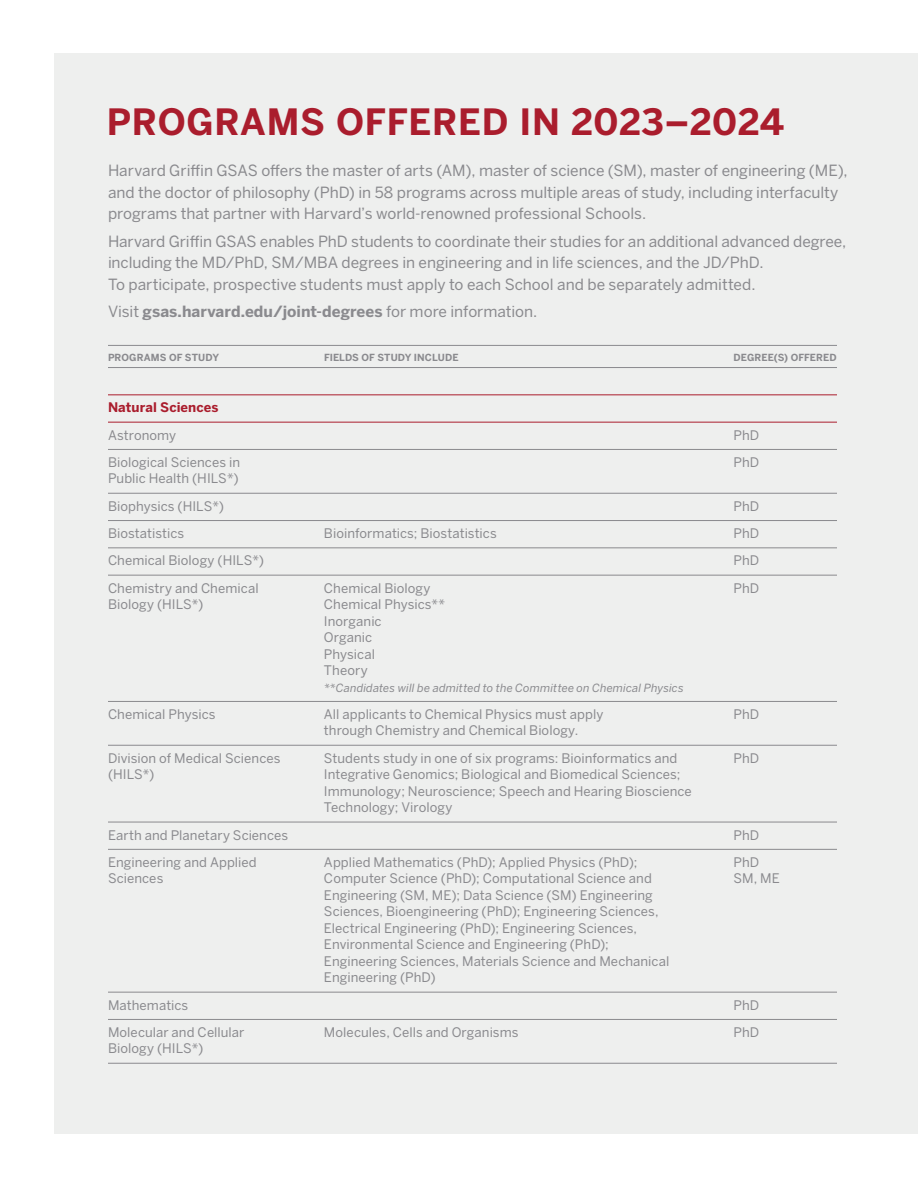
<style>
.page{position:relative;width:918px;height:1188px;background:#fff}
.page>*{position:absolute;margin:0;border:0;box-sizing:border-box;transform-origin:0 0}
.Title_Sans{font:700 36px "Benton Sans";letter-spacing:.02em;color:#aa1d2d}
.P_Body{font:15.3px/21.3px "Benton Sans";letter-spacing:-.005em;color:#8a8a8e}
.P_Body-2{font:700 15.3px "Benton Sans";color:#8a8a8e}
.P_Body-3{font:13.2px/16.5px "Benton Sans";letter-spacing:.005em;color:#8a8a8e}
.P_Body-4{font:700 13.2px "Benton Sans";letter-spacing:.005em;color:#aa1d2d}
.P_Body-5{font:italic 11.25px "Benton Sans";letter-spacing:.01em;color:#8a8a8e}
.P_Body-6{font:700 9.75px "Benton Sans";letter-spacing:.01em;color:#8a8a8e}
.s1{font-weight:400}
</style>
<div class="page">
<div style="left:54px;top:54px;width:864px;height:1080px;background:#eeefee"></div>
<hr style="left:108px;top:345px;width:729px;height:1px;background:#8a8a8e">
<hr style="left:108px;top:367px;width:729px;height:1px;background:#8a8a8e">
<hr style="left:108px;top:395px;width:729px;height:1px;background:#aa1d2d">
<hr style="left:108px;top:422px;width:729px;height:1px;background:#aa1d2d">
<hr style="left:108px;top:449px;width:729px;height:1px;background:#8a8a8e">
<hr style="left:108px;top:493px;width:729px;height:1px;background:#8a8a8e">
<hr style="left:108px;top:520px;width:729px;height:1px;background:#8a8a8e">
<hr style="left:108px;top:548px;width:729px;height:1px;background:#8a8a8e">
<hr style="left:108px;top:575px;width:729px;height:1px;background:#8a8a8e">
<hr style="left:108px;top:701px;width:729px;height:1px;background:#8a8a8e">
<hr style="left:108px;top:745px;width:729px;height:1px;background:#8a8a8e">
<hr style="left:108px;top:822px;width:729px;height:1px;background:#8a8a8e">
<hr style="left:108px;top:849px;width:729px;height:1px;background:#8a8a8e">
<hr style="left:108px;top:992px;width:729px;height:1px;background:#8a8a8e">
<hr style="left:108px;top:1019px;width:729px;height:1px;background:#8a8a8e">
<hr style="left:108px;top:1063px;width:729px;height:1px;background:#8a8a8e">
<p class="Title_Sans" style="left:107px;top:101px;width:679px">PROGRAMS OFFERED IN 2023–2024</p>
<p class="P_Body" style="left:108px;top:160px;width:741px">Harvard Griffin GSAS offers the master of arts (AM), master of science (SM), master of engineering (ME), and the doctor of philosophy (PhD) in 58 programs across multiple areas of study, including interfaculty programs that partner with Harvard’s world-renowned professional Schools.</p>
<p class="P_Body" style="left:108px;top:230px;width:740px">Harvard Griffin GSAS enables PhD students to coordinate their studies for an additional advanced degree, including the MD/PhD, SM/MBA degrees in engineering and in life sciences, and the JD/PhD.<br>To participate, prospective students must apply to each School and be separately admitted.</p>
<p class="P_Body-2" style="left:108px;top:303px;width:431px"><span class="s1">Visit</span> gsas.harvard.edu/joint-degrees <span class="s1">for more information.</span></p>
<p class="P_Body-6" style="left:108px;top:351px;width:113px">PROGRAMS OF STUDY</p>
<p class="P_Body-6" style="left:324px;top:351px;width:136px">FIELDS OF STUDY INCLUDE</p>
<p class="P_Body-6" style="left:734px;top:351px;width:105px">DEGREE(S) OFFERED</p>
<p class="P_Body-4" style="left:108px;top:400px;width:112px">Natural Sciences</p>
<p class="P_Body-3" style="left:108px;top:426px;width:70px">Astronomy</p>
<p class="P_Body-3" style="left:733px;top:426px;width:27px">PhD</p>
<p class="P_Body-3" style="left:108px;top:454px;width:134px">Biological Sciences in</p>
<p class="P_Body-3" style="left:733px;top:454px;width:27px">PhD</p>
<p class="P_Body-3" style="left:108px;top:470px;width:132px">Public Health (HILS*)</p>
<p class="P_Body-3" style="left:108px;top:498px;width:118px">Biophysics (HILS*)</p>
<p class="P_Body-3" style="left:733px;top:498px;width:27px">PhD</p>
<p class="P_Body-3" style="left:108px;top:525px;width:78px">Biostatistics</p>
<p class="P_Body-3" style="left:324px;top:525px;width:174px">Bioinformatics; Biostatistics</p>
<p class="P_Body-3" style="left:733px;top:525px;width:27px">PhD</p>
<p class="P_Body-3" style="left:108px;top:552px;width:158px">Chemical Biology (HILS*)</p>
<p class="P_Body-3" style="left:733px;top:552px;width:27px">PhD</p>
<p class="P_Body-3" style="left:108px;top:579px;width:152px">Chemistry and Chemical</p>
<p class="P_Body-3" style="left:324px;top:579px;width:108px">Chemical Biology</p>
<p class="P_Body-3" style="left:733px;top:579px;width:27px">PhD</p>
<p class="P_Body-3" style="left:108px;top:596px;width:97px">Biology (HILS*)</p>
<p class="P_Body-3" style="left:324px;top:596px;width:123px">Chemical Physics**<br>Inorganic<br>Organic<br>Physical<br>Theory</p>
<p class="P_Body-5" style="left:324px;top:681px;width:361px">**Candidates will be admitted to the Committee on Chemical Physics</p>
<p class="P_Body-3" style="left:108px;top:706px;width:109px">Chemical Physics</p>
<p class="P_Body-3" style="left:324px;top:706px;width:281px">All applicants to Chemical Physics must apply</p>
<p class="P_Body-3" style="left:733px;top:706px;width:27px">PhD</p>
<p class="P_Body-3" style="left:324px;top:722px;width:256px">through Chemistry and Chemical Biology.</p>
<p class="P_Body-3" style="left:108px;top:750px;width:174px">Division of Medical Sciences</p>
<p class="P_Body-3" style="left:324px;top:750px;width:355px">Students study in one of six programs: Bioinformatics and</p>
<p class="P_Body-3" style="left:733px;top:750px;width:27px">PhD</p>
<p class="P_Body-3" style="left:108px;top:766px;width:48px">(HILS*)</p>
<p class="P_Body-3" style="left:324px;top:766px;width:369px">Integrative Genomics; Biological and Biomedical Sciences;<br>Immunology; Neuroscience; Speech and Hearing Bioscience<br>Technology; Virology</p>
<p class="P_Body-3" style="left:108px;top:826px;width:182px">Earth and Planetary Sciences</p>
<p class="P_Body-3" style="left:733px;top:826px;width:27px">PhD</p>
<p class="P_Body-3" style="left:108px;top:854px;width:150px">Engineering and Applied</p>
<p class="P_Body-3" style="left:324px;top:854px;width:315px">Applied Mathematics (PhD); Applied Physics (PhD);</p>
<p class="P_Body-3" style="left:733px;top:854px;width:27px">PhD</p>
<p class="P_Body-3" style="left:108px;top:870px;width:57px">Sciences</p>
<p class="P_Body-3" style="left:324px;top:870px;width:329px">Computer Science (PhD); Computational Science and</p>
<p class="P_Body-3" style="left:733px;top:870px;width:48px">SM, ME</p>
<p class="P_Body-3" style="left:324px;top:887px;width:347px">Engineering (SM, ME); Data Science (SM) Engineering Sciences, Bioengineering (PhD); Engineering Sciences, Electrical Engineering (PhD); Engineering Sciences, Environmental Science and Engineering (PhD); Engineering Sciences, Materials Science and Mechanical Engineering (PhD)</p>
<p class="P_Body-3" style="left:108px;top:996px;width:82px">Mathematics</p>
<p class="P_Body-3" style="left:733px;top:996px;width:27px">PhD</p>
<p class="P_Body-3" style="left:108px;top:1024px;width:138px">Molecular and Cellular</p>
<p class="P_Body-3" style="left:324px;top:1024px;width:196px">Molecules, Cells and Organisms</p>
<p class="P_Body-3" style="left:733px;top:1024px;width:27px">PhD</p>
<p class="P_Body-3" style="left:108px;top:1040px;width:97px">Biology (HILS*)</p>
</div>
